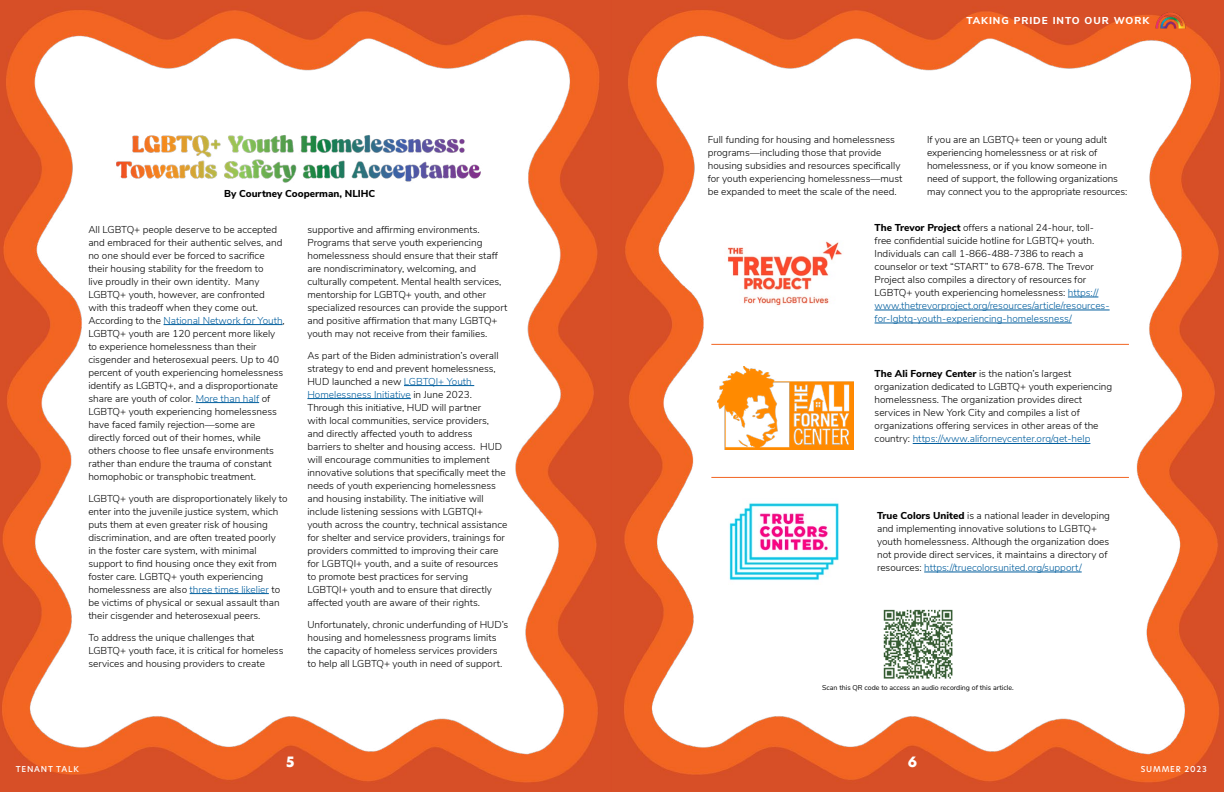
<style>
.page{position:relative;width:1224px;height:792px;background:#fff}
.page>*{position:absolute;margin:0;border:0;box-sizing:border-box;transform-origin:0 0}
.t1{font:800 14px "New Hero";color:#fff}
.t2{font:300 10px/13px "Nunito Sans";color:#000}
.t3{font:800 10px "Nunito Sans";color:#000}
.t4{font:800 10px "Nunito Sans";letter-spacing:.1em;color:#fff}
.t5{font:500 8px "New Hero";letter-spacing:.1em;color:#fff}
.t6{font:7px "Nunito Sans";color:#000}
.s1{color:#005e9e}
.s2{font-weight:800}
</style>
<div class="page">
<img style="left:0;top:0;width:1224px;height:792px">
<img style="left:724px;top:241px;width:123px;height:65px">
<img style="left:717px;top:366px;width:136px;height:84px">
<img style="left:728px;top:498px;width:115px;height:87px">
<hr style="left:164px;top:324px;width:119px;height:1px;background:#005e9e">
<hr style="left:196px;top:402px;width:63px;height:1px;background:#005e9e">
<hr style="left:190px;top:593px;width:79px;height:1px;background:#005e9e">
<hr style="left:404px;top:385px;width:70px;height:1px;background:#005e9e">
<hr style="left:307px;top:398px;width:104px;height:1px;background:#005e9e">
<img style="left:110px;top:127px;width:378px;height:62px">
<hr style="left:1068px;top:297px;width:30px;height:1px;background:#005e9e">
<hr style="left:875px;top:310px;width:235px;height:1px;background:#005e9e">
<hr style="left:875px;top:323px;width:197px;height:1px;background:#005e9e">
<hr style="left:913px;top:443px;width:177px;height:1px;background:#005e9e">
<hr style="left:924px;top:572px;width:158px;height:1px;background:#005e9e">
<hr style="left:711px;top:344px;width:418px;height:1px;background:#f26522">
<hr style="left:711px;top:477px;width:418px;height:1px;background:#f26522">
<img style="left:882px;top:608px;width:72px;height:72px">
<img style="left:1154px;top:12px;width:33px;height:18px">
<p class="t3" style="left:224px;top:186px;width:153px">By Courtney Cooperman, NLIHC</p>
<p class="t2" style="left:88px;top:222px;width:198px">All LGBTQ+ people deserve to be accepted and embraced for their authentic selves, and no one should ever be forced to sacrifice their housing stability for the freedom to<br>live proudly in their own identity. Many LGBTQ+ youth, however, are confronted with this tradeoff when they come out.<br>According to the <span class="s1">National Network for Youth</span>, LGBTQ+ youth are 120 percent more likely to experience homelessness than their cisgender and heterosexual peers. Up to 40 percent of youth experiencing homelessness identify as LGBTQ+, and a disproportionate share are youth of color. <span class="s1">More than half</span> of LGBTQ+ youth experiencing homelessness have faced family rejection—some are directly forced out of their homes, while others choose to flee unsafe environments rather than endure the trauma of constant homophobic or transphobic treatment.</p>
<p class="t2" style="left:88px;top:491px;width:201px">LGBTQ+ youth are disproportionately likely to enter into the juvenile justice system, which puts them at even greater risk of housing discrimination, and are often treated poorly<br>in the foster care system, with minimal support to find housing once they exit from foster care. LGBTQ+ youth experiencing homelessness are also <span class="s1">three times likelier</span> to be victims of physical or sexual assault than their cisgender and heterosexual peers.</p>
<p class="t2" style="left:88px;top:630px;width:197px">To address the unique challenges that<br>LGBTQ+ youth face, it is critical for homeless services and housing providers to create</p>
<p class="t2" style="left:307px;top:222px;width:202px">supportive and affirming environments.<br>Programs that serve youth experiencing homelessness should ensure that their staff are nondiscriminatory, welcoming, and culturally competent. Mental health services, mentorship for LGBTQ+ youth, and other specialized resources can provide the support and positive affirmation that many LGBTQ+ youth may not receive from their families.</p>
<p class="t2" style="left:307px;top:348px;width:202px">As part of the Biden administration’s overall strategy to end and prevent homelessness, HUD launched a new <span class="s1">LGBTQI+ Youth Homelessness Initiative</span> in June 2023.<br>Through this initiative, HUD will partner<br>with local communities, service providers, and directly affected youth to address barriers to shelter and housing access. HUD will encourage communities to implement innovative solutions that specifically meet the needs of youth experiencing homelessness and housing instability. The initiative will include listening sessions with LGBTQI+ youth across the country, technical assistance for shelter and service providers, trainings for providers committed to improving their care for LGBTQI+ youth, and a suite of resources to promote best practices for serving LGBTQI+ youth and to ensure that directly affected youth are aware of their rights.</p>
<p class="t2" style="left:307px;top:617px;width:202px">Unfortunately, chronic underfunding of HUD’s housing and homelessness programs limits the capacity of homeless services providers to help all LGBTQ+ youth in need of support.</p>
<p class="t5" style="left:16px;top:763px;width:64px">TENANT TALK</p>
<h1 class="t1" style="left:286px;top:753px;width:10px">5</h1>
<p class="t4" style="left:966px;top:14px;width:184px">TAKING PRIDE INTO OUR WORK</p>
<p class="t2" style="left:708px;top:133px;width:196px">Full funding for housing and homelessness programs—including those that provide housing subsidies and resources specifically for youth experiencing homelessness—must be expanded to meet the scale of the need.</p>
<p class="t2" style="left:927px;top:133px;width:202px">If you are an LGBTQ+ teen or young adult experiencing homelessness or at risk of homelessness, or if you know someone in need of support, the following organizations may connect you to the appropriate resources:</p>
<p class="t2" style="left:875px;top:220px;width:237px"><span class="s2">The Trevor Project</span> offers a national 24-hour, toll&shy;free confidential suicide hotline for LGBTQ+ youth.<br>Individuals can call 1-866-488-7386 to reach a counselor or text “START” to 678-678. The Trevor Project also compiles a directory of resources for LGBTQ+ youth experiencing homelessness: <span class="s1">https:// www.thetrevorproject.org/resources/article/resources&shy;for-lgbtq-youth-experiencing-homelessness/</span></p>
<p class="t2" style="left:875px;top:367px;width:239px"><span class="s2">The Ali Forney Center</span> is the nation’s largest organization dedicated to LGBTQ+ youth experiencing homelessness. The organization provides direct services in New York City and compiles a list of organizations offering services in other areas of the country: <span class="s1">https://www.aliforneycenter.org/get-help</span></p>
<p class="t2" style="left:877px;top:508px;width:234px"><span class="s2">True Colors United</span> is a national leader in developing and implementing innovative solutions to LGBTQ+ youth homelessness. Although the organization does not provide direct services, it maintains a directory of resources: <span class="s1">https://truecolorsunited.org/support/</span></p>
<p class="t6" style="left:822px;top:683px;width:193px">Scan this QR code to access an audio recording of this article.</p>
<h1 class="t1" style="left:908px;top:753px;width:11px">6</h1>
<p class="t5" style="left:1141px;top:763px;width:67px">SUMMER 2023</p>
</div>
